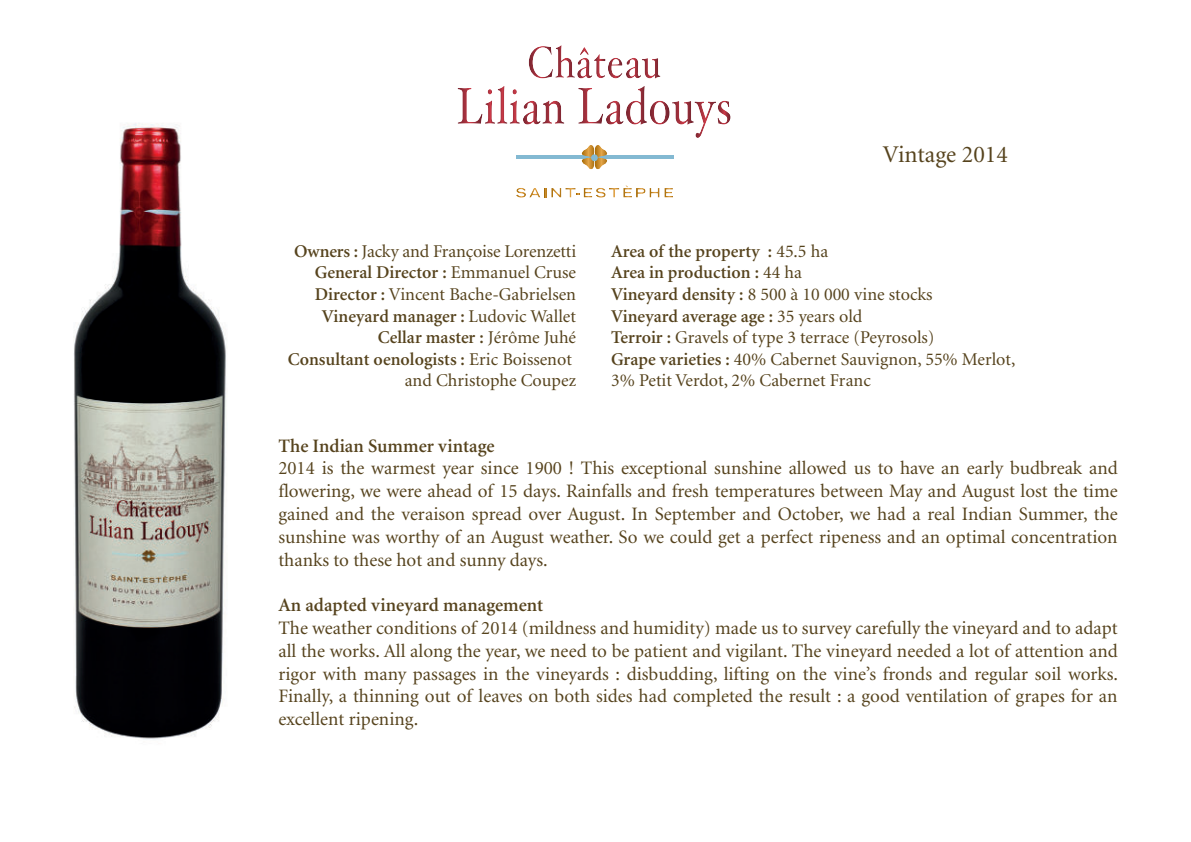
<style>
.page{position:relative;width:1191px;height:842px;background:#fff}
.page>*{position:absolute;margin:0;border:0;box-sizing:border-box;transform-origin:0 0}
.t1{font:24px "Minion";color:#56431d}
.t2{font:19px/22.8px "Minion";color:#56431d;text-align:justify}
.t3{font:600 19px "Minion";color:#56431d}
.t4{font:18px/21.6px "Minion";color:#56431d;text-align:right}
.s1{font-weight:600}
</style>
<div class="page">
<img style="left:74px;top:123px;width:152px;height:616px">
<hr style="left:516px;top:155px;width:157px;height:4px;background:#83b9d2">
<svg style="left:581px;top:145px;width:27px;height:25px"></svg>
<div style="left:591px;top:154px;width:7px;height:7px;background:#83b9d2;border-radius:50%"></div>
<svg style="left:529px;top:45px;width:131px;height:34px"></svg>
<svg style="left:457px;top:86px;width:107px;height:39px"></svg>
<svg style="left:578px;top:86px;width:152px;height:52px"></svg>
<svg style="left:516px;top:185px;width:157px;height:13px"></svg>
<p class="t1" style="left:882px;top:145px;width:127px">Vintage 2014</p>
<p class="t4" style="left:288px;top:242px;width:290px"><span class="s1">Owners :</span> Jacky and Françoise Lorenzetti <span class="s1">General Director :</span> Emmanuel Cruse <span class="s1">Director :</span> Vincent Bache-Gabrielsen <span class="s1">Vineyard manager :</span> Ludovic Wallet <span class="s1">Cellar master :</span> Jérôme Juhé<br><span class="s1">Consultant oenologists :</span> Eric Boissenot and Christophe Coupez</p>
<p class="t4" style="left:611px;top:242px;width:406px;text-align:left"><span class="s1">Area of the property :</span> 45.5 ha<br><span class="s1">Area in production :</span> 44 ha<br><span class="s1">Vineyard density :</span> 8 500 à 10 000 vine stocks<br><span class="s1">Vineyard average age :</span> 35 years old<br><span class="s1">Terroir :</span> Gravels of type 3 terrace (Peyrosols)<br><span class="s1">Grape varieties :</span> 40% Cabernet Sauvignon, 55% Merlot, 3% Petit Verdot, 2% Cabernet Franc</p>
<p class="t3" style="left:278px;top:438px;width:218px">The Indian Summer vintage</p>
<p class="t2" style="left:278px;top:459px;width:841px">2014 is the warmest year since 1900 ! This exceptional sunshine allowed us to have an early budbreak and flowering, we were ahead of 15 days. Rainfalls and fresh temperatures between May and August lost the time gained and the veraison spread over August. In September and October, we had a real Indian Summer, the sunshine was worthy of an August weather. So we could get a perfect ripeness and an optimal concentration thanks to these hot and sunny days.</p>
<p class="t3" style="left:278px;top:598px;width:266px">An adapted vineyard management</p>
<p class="t2" style="left:278px;top:618px;width:841px">The weather conditions of 2014 (mildness and humidity) made us to survey carefully the vineyard and to adapt all the works. All along the year, we need to be patient and vigilant. The vineyard needed a lot of attention and rigor with many passages in the vineyards : disbudding, lifting on the vine’s fronds and regular soil works.<br>Finally, a thinning out of leaves on both sides had completed the result : a good ventilation of grapes for an excellent ripening.</p>
</div>
